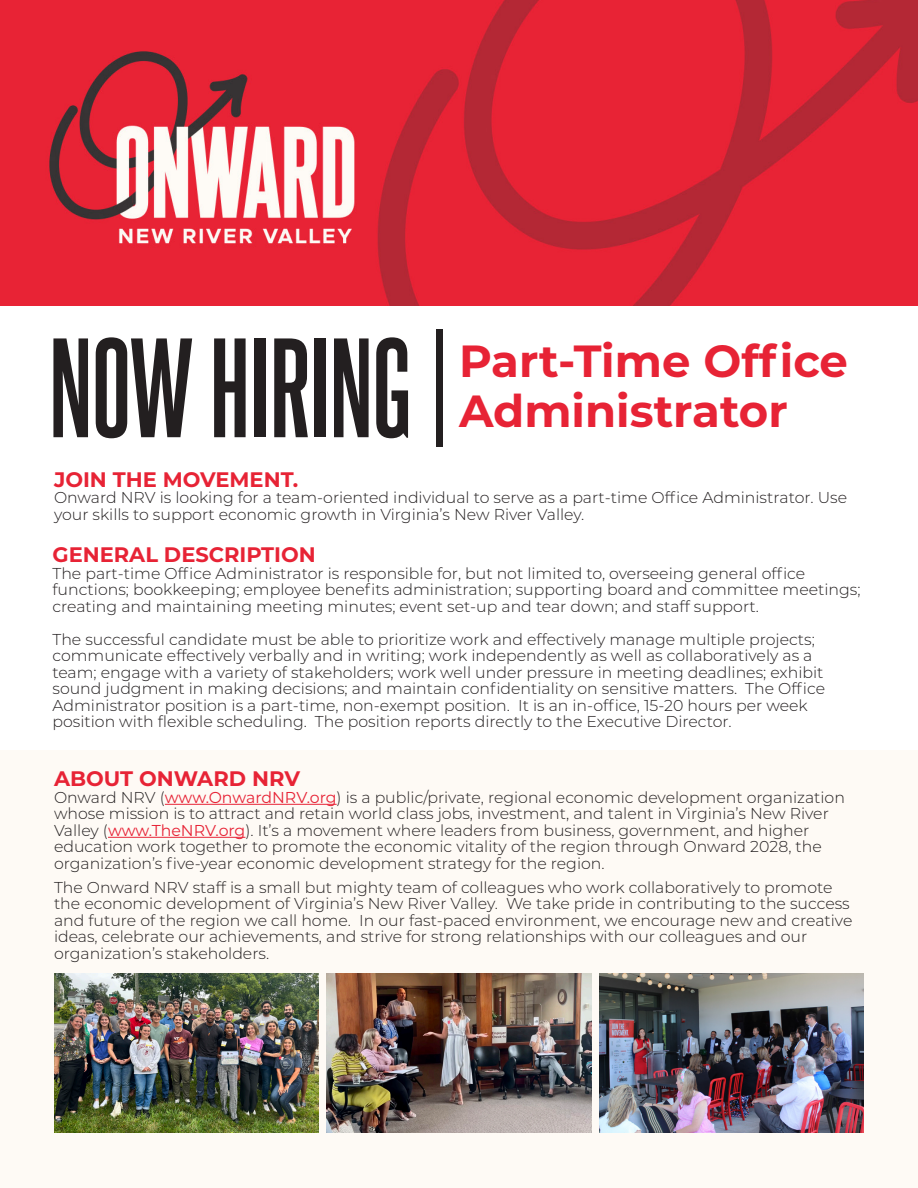
<style>
.page{position:relative;width:918px;height:1188px;background:#fff}
.page>*{position:absolute;margin:0;border:0;box-sizing:border-box;transform-origin:0 0}
.t1{font:700 120px "Steelfish Rg";color:#231f20}
.t2{font:700 45px/49.5px "Montserrat";color:#e72335}
.t3{font:700 21px "Montserrat";color:#e72335}
.Paragraph_Style_1{font:300 15.75px/16.5px "Montserrat";color:#231f20}
.s1{font-weight:400}
.s2{font-weight:400;color:#e72336}
</style>
<div class="page">
<div style="left:0;top:751px;width:918px;height:437px;background:#fefaf5"></div>
<img style="left:0;top:0;width:918px;height:306px">
<hr style="left:165px;top:804px;width:172px;height:1px;background:#e72336">
<hr style="left:108px;top:837px;width:137px;height:1px;background:#e72336">
<img style="left:327px;top:974px;width:264px;height:159px">
<img style="left:54px;top:974px;width:264px;height:159px">
<img style="left:600px;top:974px;width:264px;height:159px">
<p class="t1" style="left:50px;top:315px;width:403px">NOW HIRING <span class="s1">|</span></p>
<p class="t3" style="left:54px;top:464px;width:246px">JOIN THE MOVEMENT.</p>
<p class="Paragraph_Style_1" style="left:54px;top:489px;width:795px">Onward NRV is looking for a team-oriented individual to serve as a part-time Office Administrator. Use your skills to support economic growth in Virginia’s New River Valley.</p>
<p class="t3" style="left:52px;top:540px;width:265px">GENERAL DESCRIPTION</p>
<p class="Paragraph_Style_1" style="left:52px;top:564px;width:810px">The part-time Office Administrator is responsible for, but not limited to, overseeing general office functions; bookkeeping; employee benefits administration; supporting board and committee meetings; creating and maintaining meeting minutes; event set-up and tear down; and staff support.</p>
<p class="Paragraph_Style_1" style="left:52px;top:630px;width:774px">The successful candidate must be able to prioritize work and effectively manage multiple projects; communicate effectively verbally and in writing; work independently as well as collaboratively as a team; engage with a variety of stakeholders; work well under pressure in meeting deadlines; exhibit sound judgment in making decisions; and maintain confidentiality on sensitive matters. The Office Administrator position is a part-time, non-exempt position. It is an in-office, 15-20 hours per week position with flexible scheduling. The position reports directly to the Executive Director.</p>
<p class="t2" style="left:459px;top:334px;width:391px">Part-Time Office<br>Administrator</p>
<p class="t3" style="left:54px;top:764px;width:248px">ABOUT ONWARD NRV</p>
<p class="Paragraph_Style_1" style="left:54px;top:788px;width:792px">Onward NRV (<span class="s2">www.OnwardNRV.org</span>) is a public/private, regional economic development organization whose mission is to attract and retain world class jobs, investment, and talent in Virginia’s New River Valley (<span class="s2">www.TheNRV.org</span>). It’s a movement where leaders from business, government, and higher education work together to promote the economic vitality of the region through Onward 2028, the organization’s five-year economic development strategy for the region.</p>
<p class="Paragraph_Style_1" style="left:54px;top:878px;width:800px">The Onward NRV staff is a small but mighty team of colleagues who work collaboratively to promote the economic development of Virginia’s New River Valley. We take pride in contributing to the success and future of the region we call home. In our fast-paced environment, we encourage new and creative ideas, celebrate our achievements, and strive for strong relationships with our colleagues and our organization’s stakeholders.</p>
</div>
